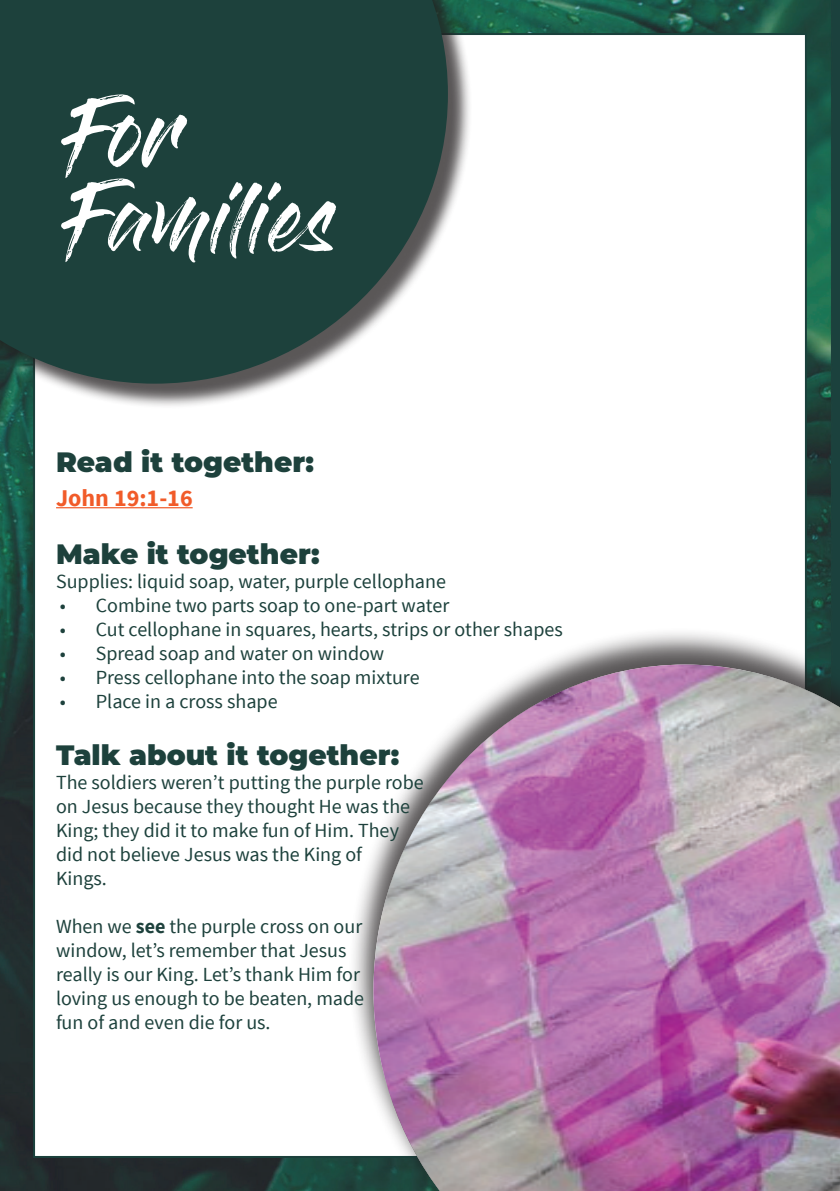
<style>
.page{position:relative;width:840px;height:1191px;background:#fff}
.page>*{position:absolute;margin:0;border:0;box-sizing:border-box;transform-origin:0 0}
.t1{font:70px/84px "Gloss And Bloom";color:#fff}
.t2{font:900 28px "Montserrat";color:#1d413c}
.t3{font:700 24px "Source Sans Pro";color:#f15b29}
.t4{font:20px/24px "Source Sans Pro";color:#1d413c}
.s1{font-weight:700}
</style>
<div class="page">
<img style="left:0;top:0;width:839px;height:1191px">
<div style="left:34px;top:34px;width:771px;height:1123px;background:#fff"></div>
<div style="left:0;top:0;width:472px;height:409px;background:#231f20;opacity:.75"></div>
<svg style="left:0;top:0;width:447px;height:384px;background:#2f4f4a"></svg>
<div style="left:347px;top:627px;width:492px;height:564px;background:#231f20;opacity:.75"></div>
<img style="left:373px;top:664px;width:466px;height:527px">
<hr style="left:56px;top:507px;width:136px;height:1px;background:#f15b29">
<p class="t1" style="left:68px;top:101px;width:270px">For<br>Families</p>
<p class="t2" style="left:56px;top:441px;width:259px">Read it together:</p>
<p class="t3" style="left:56px;top:482px;width:138px">John 19:1-16</p>
<p class="t2" style="left:56px;top:532px;width:265px">Make it together:</p>
<p class="t4" style="left:56px;top:569px;width:391px">Supplies: liquid soap, water, purple cellophane</p>
<p class="t4" style="left:60px;top:593px;width:391px">• Combine two parts soap to one-part water</p>
<p class="t4" style="left:60px;top:617px;width:504px">• Cut cellophane in squares, hearts, strips or other shapes</p>
<p class="t4" style="left:60px;top:641px;width:326px">• Spread soap and water on window</p>
<p class="t4" style="left:60px;top:665px;width:361px">• Press cellophane into the soap mixture</p>
<p class="t4" style="left:60px;top:689px;width:219px">• Place in a cross shape</p>
<p class="t2" style="left:56px;top:734px;width:344px">Talk about it together:</p>
<p class="t4" style="left:56px;top:771px;width:369px">The soldiers weren’t putting the purple robe on Jesus because they thought He was the King; they did it to make fun of Him. They did not believe Jesus was the King of<br>Kings.</p>
<p class="t4" style="left:56px;top:915px;width:309px">When we <span class="s1">see</span> the purple cross on our window, let’s remember that Jesus really is our King. Let’s thank Him for loving us enough to be beaten, made fun of and even die for us.</p>
</div>
